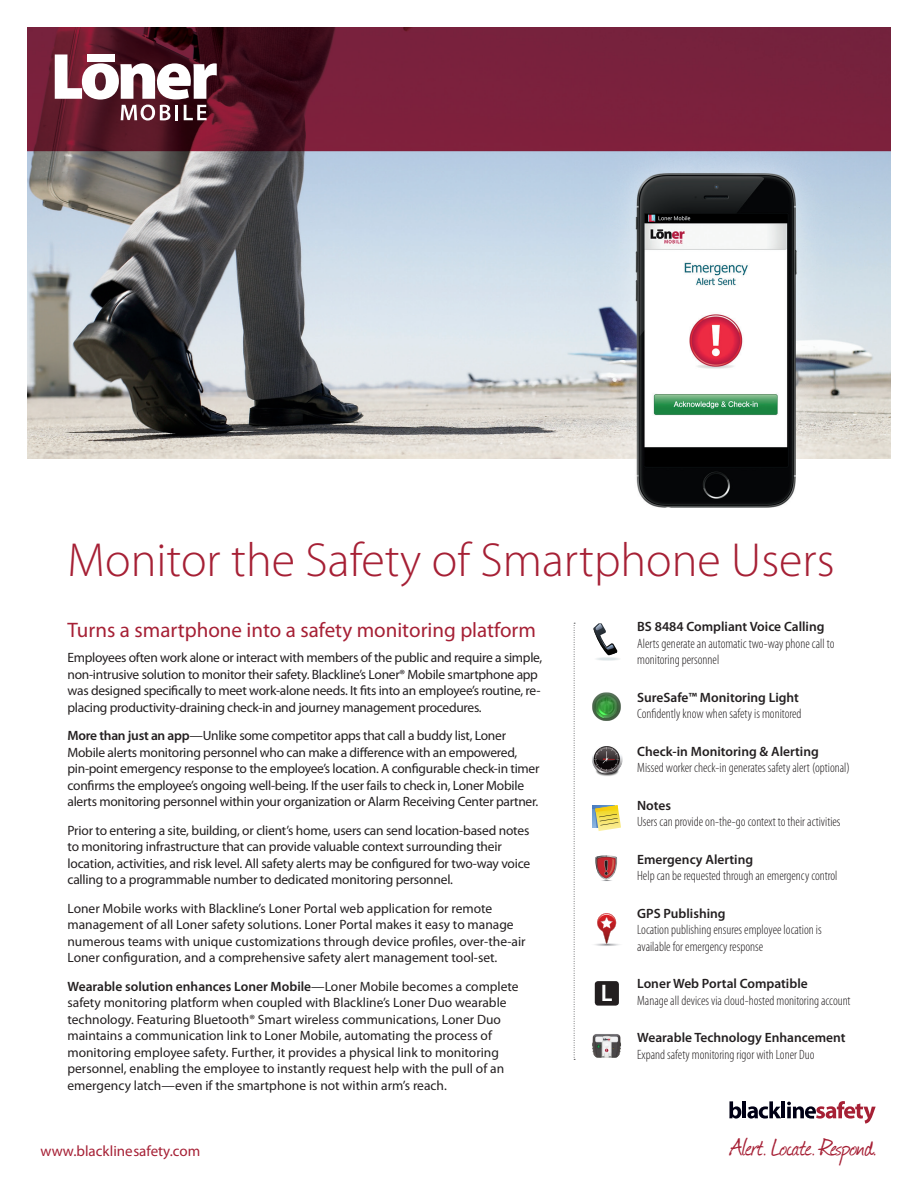
<style>
.page{position:relative;width:918px;height:1188px;background:#fff}
.page>*{position:absolute;margin:0;border:0;box-sizing:border-box;transform-origin:0 0}
.t1{font:300 48px "Myriad Pro";color:#a62035}
.t2{font:29.25px "Journal";letter-spacing:-.025em;color:#a62035}
.body{font:600 24px "Myriad Pro";color:#fff}
.subHead{font:21px "Myriad Pro";color:#a62035}
.t3{font:15px "Myriad Pro";color:#a62035}
.body-2{font:13.5px/16.5px "Myriad Pro";letter-spacing:-.015em;color:#231f20}
.body_bullets_icons{font:300 condensed 13.5px/16.5px "Myriad Pro";color:#231f20}
.subSubHead_to_bullet{font:600 13.5px "Myriad Pro";color:#231f20}
.s1{font-weight:600}
</style>
<div class="page">
<svg style="left:729px;top:1101px;width:12px;height:18px"></svg>
<hr style="left:742px;top:1101px;width:4px;height:17px;background:#000015">
<svg style="left:747px;top:1101px;width:34px;height:18px"></svg>
<hr style="left:781px;top:1101px;width:4px;height:17px;background:#000015">
<svg style="left:787px;top:1101px;width:89px;height:23px"></svg>
<img style="left:27px;top:27px;width:864px;height:481px">
<svg style="left:574px;top:623px;width:1px;height:437px"></svg>
<svg style="left:594px;top:913px;width:26px;height:33px"></svg>
<img style="left:592px;top:746px;width:31px;height:30px">
<svg style="left:55px;top:54px;width:162px;height:66px"></svg>
<svg style="left:595px;top:855px;width:22px;height:26px"></svg>
<hr style="left:595px;top:657px;width:26px;height:3px;background:#fbfcfc;border-radius:50%">
<hr style="left:596px;top:657px;width:24px;height:3px;background:#f5f8f9;border-radius:50%">
<svg style="left:593px;top:623px;width:25px;height:37px"></svg>
<svg style="left:592px;top:809px;width:3px;height:19px"></svg>
<hr style="left:592px;top:805px;width:23px;height:4px;background:#4b7dc0">
<svg style="left:595px;top:805px;width:26px;height:26px"></svg>
<img style="left:592px;top:1034px;width:29px;height:24px">
<img style="left:592px;top:692px;width:29px;height:29px">
<div style="left:595px;top:981px;width:24px;height:25px;background:#231f20;border-radius:3px"></div>
<p class="t1" style="left:68px;top:531px;width:769px">Monitor the Safety of Smartphone Users</p>
<p class="subHead" style="left:68px;top:617px;width:470px">Turns a smartphone into a safety monitoring platform</p>
<p class="body-2" style="left:68px;top:649px;width:476px">Employees often work alone or interact with members of the public and require a simple, non-intrusive solution to monitor their safety. Blackline’s Loner® Mobile smartphone app was designed specifically to meet work-alone needs. It fits into an employee’s routine, re&shy;placing productivity-draining check-in and journey management procedures.</p>
<p class="body-2" style="left:68px;top:727px;width:474px"><span class="s1">More than just an app</span>—Unlike some competitor apps that call a buddy list, Loner Mobile alerts monitoring personnel who can make a difference with an empowered, pin-point emergency response to the employee’s location. A configurable check-in timer confirms the employee’s ongoing well-being. If the user fails to check in, Loner Mobile alerts monitoring personnel within your organization or Alarm Receiving Center partner.</p>
<p class="body-2" style="left:68px;top:822px;width:464px">Prior to entering a site, building, or client’s home, users can send location-based notes to monitoring infrastructure that can provide valuable context surrounding their location, activities, and risk level. All safety alerts may be configured for two-way voice calling to a programmable number to dedicated monitoring personnel.</p>
<p class="body-2" style="left:68px;top:900px;width:460px">Loner Mobile works with Blackline’s Loner Portal web application for remote management of all Loner safety solutions. Loner Portal makes it easy to manage numerous teams with unique customizations through device profiles, over-the-air Loner configuration, and a comprehensive safety alert management tool-set.</p>
<p class="body-2" style="left:68px;top:978px;width:453px"><span class="s1">Wearable solution enhances Loner Mobile</span>—Loner Mobile becomes a complete safety monitoring platform when coupled with Blackline’s Loner Duo wearable technology. Featuring Bluetooth® Smart wireless communications, Loner Duo maintains a communication link to Loner Mobile, automating the process of monitoring employee safety. Further, it provides a physical link to monitoring personnel, enabling the employee to instantly request help with the pull of an emergency latch—even if the smartphone is not within arm’s reach.</p>
<p class="subSubHead_to_bullet" style="left:637px;top:618px;width:189px">BS 8484 Compliant Voice Calling</p>
<p class="body_bullets_icons" style="left:637px;top:635px;width:199px">Alerts generate an automatic two-way phone call to monitoring personnel</p>
<p class="subSubHead_to_bullet" style="left:637px;top:689px;width:163px">SureSafe™ Monitoring Light</p>
<p class="body_bullets_icons" style="left:637px;top:705px;width:166px">Confidently know when safety is monitored</p>
<p class="subSubHead_to_bullet" style="left:637px;top:743px;width:183px">Check-in Monitoring &amp; Alerting</p>
<p class="body_bullets_icons" style="left:637px;top:759px;width:214px">Missed worker check-in generates safety alert (optional)</p>
<p class="subSubHead_to_bullet" style="left:637px;top:797px;width:35px">Notes</p>
<p class="body_bullets_icons" style="left:637px;top:813px;width:205px">Users can provide on-the-go context to their activities</p>
<p class="subSubHead_to_bullet" style="left:637px;top:851px;width:118px">Emergency Alerting</p>
<p class="body_bullets_icons" style="left:637px;top:867px;width:202px">Help can be requested through an emergency control</p>
<p class="subSubHead_to_bullet" style="left:637px;top:905px;width:90px">GPS Publishing</p>
<p class="body_bullets_icons" style="left:637px;top:921px;width:186px">Location publishing ensures employee location is available for emergency response</p>
<p class="subSubHead_to_bullet" style="left:637px;top:975px;width:172px">Loner Web Portal Compatible</p>
<p class="body_bullets_icons" style="left:637px;top:992px;width:215px">Manage all devices via cloud-hosted monitoring account</p>
<p class="subSubHead_to_bullet" style="left:637px;top:1029px;width:210px">Wearable Technology Enhancement</p>
<p class="body_bullets_icons" style="left:637px;top:1046px;width:179px">Expand safety monitoring rigor with Loner Duo</p>
<p class="body" style="left:601px;top:978px;width:13px">L</p>
<p class="t3" style="left:40px;top:1142px;width:161px">www.blacklinesafety.com</p>
<p class="t2" style="left:730px;top:1127px;width:149px">Alert.Locate. Respond.</p>
</div>
